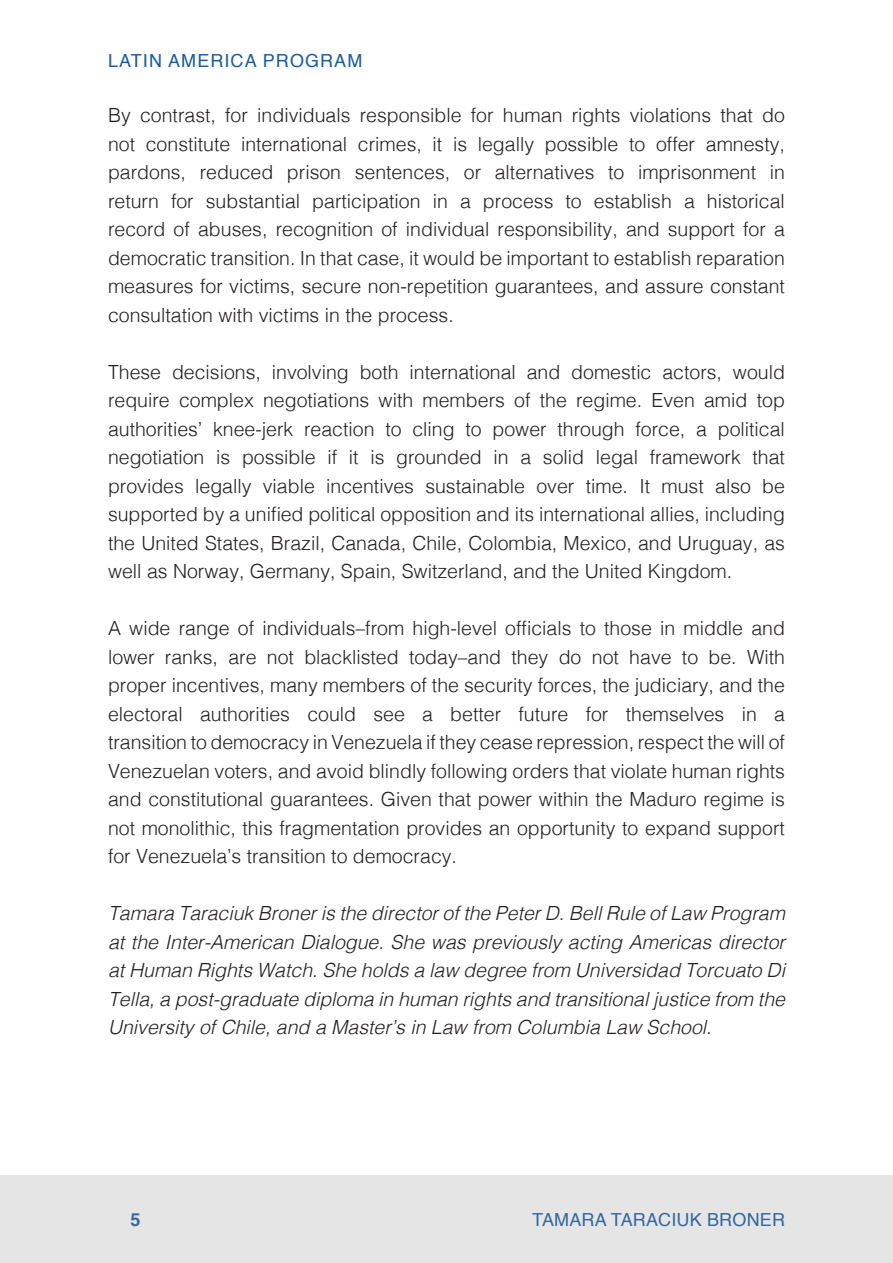
<style>
.page{position:relative;width:893px;height:1263px;background:#fff}
.page>*{position:absolute;margin:0;border:0;box-sizing:border-box;transform-origin:0 0}
.t1{font:300 19.5px/28.5px "Helvetica";color:#231f20;text-align:justify}
.t2{font:italic 300 19.5px/28.5px "Helvetica";color:#231f20;text-align:justify}
.t3{font:18px "Helvetica";letter-spacing:.01em;color:#34679e}
.t4{font:18px "Helvetica";letter-spacing:.06em;color:#175d9e}
.t5{font:700 18px "Helvetica";color:#34679e}
</style>
<div class="page">
<div style="left:0;top:1176px;width:893px;height:87px;background:#e5e5e5"></div>
<p class="t4" style="left:108px;top:47px;width:256px">LATIN AMERICA PROGRAM</p>
<p class="t1" style="left:108px;top:99px;width:678px">By contrast, for individuals responsible for human rights violations that do not constitute international crimes, it is legally possible to offer amnesty, pardons, reduced prison sentences, or alternatives to imprisonment in return for substantial participation in a process to establish a historical record of abuses, recognition of individual responsibility, and support for a democratic transition. In that case, it would be important to establish reparation measures for victims, secure non-repetition guarantees, and assure constant consultation with victims in the process.</p>
<p class="t1" style="left:108px;top:356px;width:679px">These decisions, involving both international and domestic actors, would require complex negotiations with members of the regime. Even amid top authorities’ knee-jerk reaction to cling to power through force, a political negotiation is possible if it is grounded in a solid legal framework that provides legally viable incentives sustainable over time. It must also be supported by a unified political opposition and its international allies, including the United States, Brazil, Canada, Chile, Colombia, Mexico, and Uruguay, as well as Norway, Germany, Spain, Switzerland, and the United Kingdom.</p>
<p class="t1" style="left:108px;top:612px;width:678px">A wide range of individuals–from high-level officials to those in middle and lower ranks, are not blacklisted today–and they do not have to be. With proper incentives, many members of the security forces, the judiciary, and the electoral authorities could see a better future for themselves in a transition to democracy in Venezuela if they cease repression, respect the will of Venezuelan voters, and avoid blindly following orders that violate human rights and constitutional guarantees. Given that power within the Maduro regime is not monolithic, this fragmentation provides an opportunity to expand support for Venezuela’s transition to democracy.</p>
<p class="t2" style="left:108px;top:898px;width:678px">Tamara Taraciuk Broner is the director of the Peter D. Bell Rule of Law Program at the Inter-American Dialogue. She was previously acting Americas director at Human Rights Watch. She holds a law degree from Universidad Torcuato Di Tella, a post-graduate diploma in human rights and transitional justice from the University of Chile, and a Master’s in Law from Columbia Law School.</p>
<p class="t5" style="left:130px;top:1205px;width:12px">5</p>
<p class="t3" style="left:532px;top:1206px;width:254px">TAMARA TARACIUK BRONER</p>
</div>
